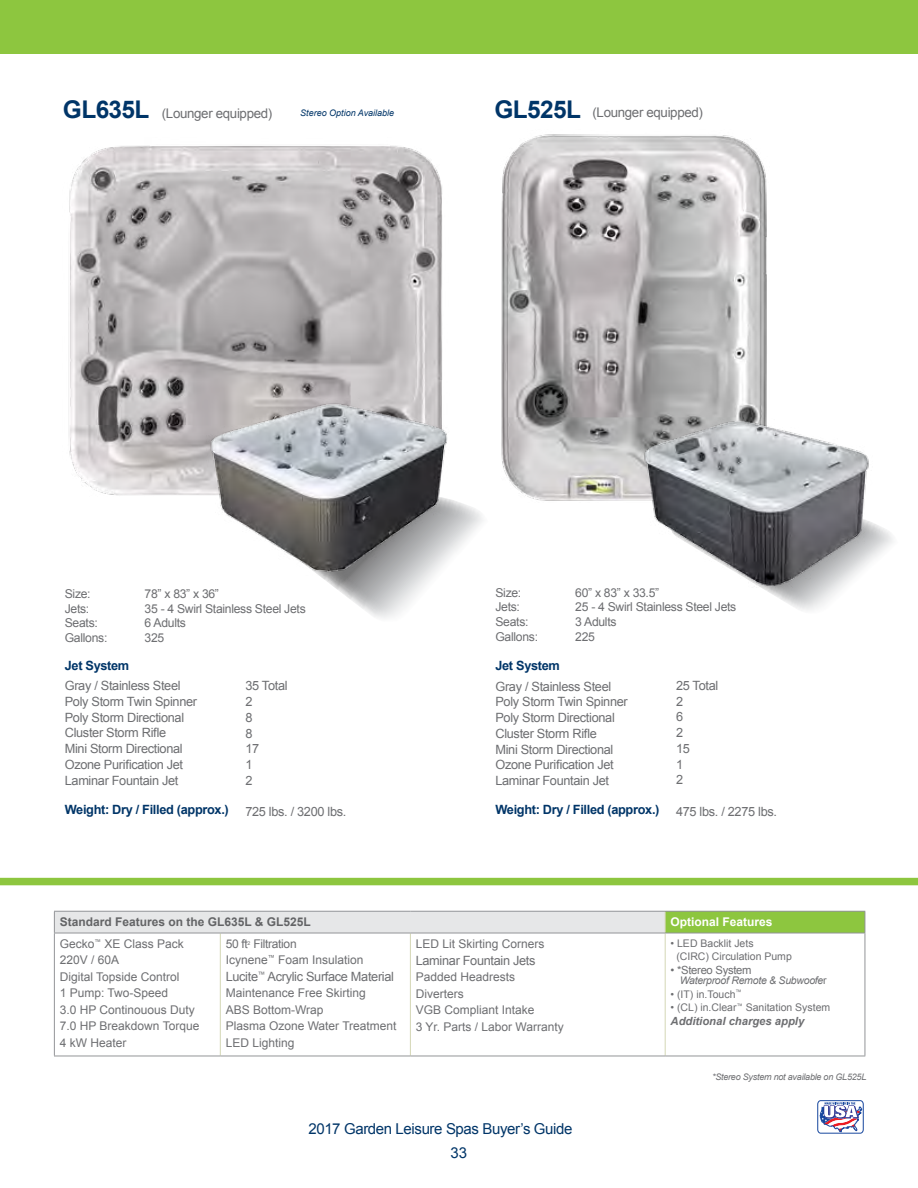
<style>
.page{position:relative;width:918px;height:1188px;background:#fff}
.page>*{position:absolute;margin:0;border:0;box-sizing:border-box;transform-origin:0 0}
.t1{font:15px/24.3px "Arial";letter-spacing:-.025em;color:#003568}
.t2{font:13.35px "Arial";letter-spacing:-.025em;color:#6d6e71}
.t3{font:12.75px/15.8px "Arial";letter-spacing:-.025em;color:#6d6e71}
.t4{font:700 12.75px "Arial";letter-spacing:-.025em;color:#003568}
.t5{font:12.15px "Arial";letter-spacing:-.025em;color:#6d6e71}
.t6{font:12px/16.5px "Arial";color:#6d6e71}
.t7{font:700 12px "Arial";color:#636466}
.t8{font:700 12px "Arial";color:#fff}
.t9{font:italic 700 11.25px "Arial";color:#6d6e71}
.t10{font:11.25px "Arial";letter-spacing:-.025em;color:#6d6e71}
.t11{font:10.5px/13.5px "Arial";color:#6d6e71}
.t12{font:italic 10.5px "Arial";letter-spacing:-.025em;color:#6d6e71}
.t13{font:italic 9px "Arial";letter-spacing:-.025em;color:#6d6e71}
.t14{font:italic 9px "Arial";color:#003568}
.t15{font:5.25px "Arial";color:#6d6e71}
.s1{font-weight:700;font-size:24.45px;color:#003568}
.s2{font-style:normal}
</style>
<div class="page">
<svg style="left:817px;top:1100px;width:47px;height:34px"></svg>
<div style="left:0;top:0;width:918px;height:54px;background:#8dc63f"></div>
<img style="left:68px;top:145px;width:374px;height:351px">
<svg style="left:320px;top:499px;width:163px;height:119px"></svg>
<img style="left:207px;top:399px;width:243px;height:177px">
<div style="left:0;top:878px;width:918px;height:7px;background:#8dc63f"></div>
<img style="left:501px;top:134px;width:266px;height:367px">
<svg style="left:761px;top:523px;width:132px;height:88px"></svg>
<img style="left:640px;top:418px;width:232px;height:169px">
<div style="left:54px;top:911px;width:611px;height:22px;background:#e6e7e8"></div>
<div style="left:665px;top:911px;width:200px;height:22px;background:#8dc63f"></div>
<svg style="left:665px;top:912px;width:1px;height:21px"></svg>
<hr style="left:220px;top:933px;width:1px;height:123px;background:#d4d7b5">
<hr style="left:410px;top:933px;width:1px;height:123px;background:#d4d7b5">
<hr style="left:665px;top:933px;width:1px;height:123px;background:#d4d7b5">
<hr style="left:54px;top:1056px;width:166px;height:1px;background:#939598">
<hr style="left:220px;top:1056px;width:190px;height:1px;background:#939598">
<hr style="left:410px;top:1056px;width:255px;height:1px;background:#939598">
<hr style="left:665px;top:1056px;width:200px;height:1px;background:#939598">
<hr style="left:54px;top:933px;width:1px;height:123px;background:#939598">
<hr style="left:865px;top:933px;width:1px;height:123px;background:#939598">
<hr style="left:54px;top:911px;width:166px;height:1px;background:#939598">
<svg style="left:54px;top:912px;width:1px;height:21px"></svg>
<hr style="left:220px;top:911px;width:190px;height:1px;background:#939598">
<hr style="left:410px;top:911px;width:255px;height:1px;background:#939598">
<hr style="left:665px;top:911px;width:200px;height:1px;background:#939598">
<svg style="left:865px;top:912px;width:1px;height:21px"></svg>
<hr style="left:54px;top:933px;width:166px;height:1px;background:#939598">
<hr style="left:220px;top:933px;width:190px;height:1px;background:#939598">
<hr style="left:410px;top:933px;width:255px;height:1px;background:#939598">
<hr style="left:665px;top:933px;width:200px;height:1px;background:#939598">
<p class="t2" style="left:63px;top:106px;width:211px"><span class="s1">GL635L</span> (Lounger equipped)</p>
<p class="t14" style="left:300px;top:108px;width:96px">Stereo Option Available</p>
<p class="t2" style="left:495px;top:105px;width:210px"><span class="s1">GL525L</span> (Lounger equipped)</p>
<p class="t5" style="left:65px;top:587px;width:27px">Size:</p>
<p class="t5" style="left:145px;top:587px;width:76px">78” x 83” x 36”</p>
<p class="t5" style="left:65px;top:602px;width:26px">Jets:</p>
<p class="t5" style="left:145px;top:602px;width:163px">35 - 4 Swirl Stainless Steel Jets</p>
<p class="t5" style="left:65px;top:616px;width:35px">Seats:</p>
<p class="t5" style="left:145px;top:616px;width:43px">6 Adults</p>
<p class="t5" style="left:65px;top:631px;width:44px">Gallons:</p>
<p class="t5" style="left:145px;top:631px;width:21px">325</p>
<p class="t4" style="left:65px;top:658px;width:66px">Jet System</p>
<p class="t3" style="left:65px;top:678px;width:134px">Gray / Stainless Steel<br>Poly Storm Twin Spinner<br>Poly Storm Directional<br>Cluster Storm Rifle<br>Mini Storm Directional<br>Ozone Purification Jet<br>Laminar Fountain Jet</p>
<p class="t4" style="left:65px;top:802px;width:166px">Weight: Dry / Filled (approx.)</p>
<p class="t3" style="left:245px;top:678px;width:44px">35 Total<br>2<br>8<br>8<br>17<br>1<br>2</p>
<p class="t3" style="left:245px;top:804px;width:102px">725 lbs. / 3200 lbs.</p>
<p class="t5" style="left:495px;top:586px;width:27px">Size:</p>
<p class="t5" style="left:575px;top:586px;width:85px">60” x 83” x 33.5”</p>
<p class="t5" style="left:495px;top:600px;width:26px">Jets:</p>
<p class="t5" style="left:575px;top:600px;width:163px">25 - 4 Swirl Stainless Steel Jets</p>
<p class="t5" style="left:495px;top:615px;width:35px">Seats:</p>
<p class="t5" style="left:575px;top:615px;width:43px">3 Adults</p>
<p class="t5" style="left:495px;top:630px;width:44px">Gallons:</p>
<p class="t5" style="left:575px;top:630px;width:21px">225</p>
<p class="t4" style="left:495px;top:659px;width:66px">Jet System</p>
<p class="t3" style="left:495px;top:678px;width:134px">Gray / Stainless Steel<br>Poly Storm Twin Spinner<br>Poly Storm Directional<br>Cluster Storm Rifle<br>Mini Storm Directional<br>Ozone Purification Jet<br>Laminar Fountain Jet</p>
<p class="t4" style="left:495px;top:803px;width:166px">Weight: Dry / Filled (approx.)</p>
<p class="t3" style="left:676px;top:678px;width:44px">25 Total<br>2<br>6<br>2<br>15<br>1<br>2</p>
<p class="t3" style="left:676px;top:804px;width:102px">475 lbs. / 2275 lbs.</p>
<p class="t7" style="left:60px;top:915px;width:253px">Standard Features on the GL635L &amp; GL525L</p>
<p class="t8" style="left:671px;top:915px;width:104px">Optional Features</p>
<p class="t6" style="left:60px;top:935px;width:141px">Gecko<sup>™</sup> XE Class Pack<br>220V / 60A<br>Digital Topside Control<br>1 Pump: Two-Speed<br>3.0 HP Continouous Duty<br>7.0 HP Breakdown Torque<br>4 kW Heater</p>
<p class="t6" style="left:226px;top:935px;width:24px">50 ft</p>
<p class="t15" style="left:248px;top:940px;width:4px">2</p>
<p class="t11" style="left:676px;top:936px;width:117px;text-indent:-6px">• LED Backlit Jets<br>(CIRC) Circulation Pump</p>
<p class="t10" style="left:671px;top:963px;width:82px">• *Stereo System</p>
<p class="t12" style="left:680px;top:975px;width:149px">Waterproof Remote &amp; Subwoofe<span class="s2">r</span></p>
<p class="t11" style="left:671px;top:987px;width:73px">• (IT) in.Touch<sup>™</sup></p>
<p class="t11" style="left:671px;top:1001px;width:161px">• (CL) in.Clear<sup>™</sup> Sanitation System</p>
<p class="t9" style="left:671px;top:1014px;width:135px">Additional charges apply</p>
<p class="t6" style="left:226px;top:935px;width:139px;text-indent:28px">Filtration<br>Icynene<sup>™</sup> Foam Insulation</p>
<p class="t3" style="left:226px;top:968px;width:170px">Lucite<sup>™</sup> Acrylic Surface Material</p>
<p class="t6" style="left:226px;top:985px;width:172px">Maintenance Free Skirting<br>ABS Bottom-Wrap<br>Plasma Ozone Water Treatment<br>LED Lighting</p>
<p class="t6" style="left:416px;top:936px;width:130px">LED Lit Skirting Corners</p>
<p class="t3" style="left:416px;top:953px;width:121px">Laminar Fountain Jets</p>
<p class="t6" style="left:416px;top:969px;width:150px">Padded Headrests<br>Diverters<br>VGB Compliant Intake<br>3 Yr. Parts / Labor Warranty</p>
<p class="t1" style="left:451px;top:1117px;width:123px;text-indent:-142px">2017 Garden Leisure Spas Buyer’s Guide<br>33</p>
<p class="t13" style="left:712px;top:1072px;width:156px">*Stereo System not available on GL525L</p>
</div>
